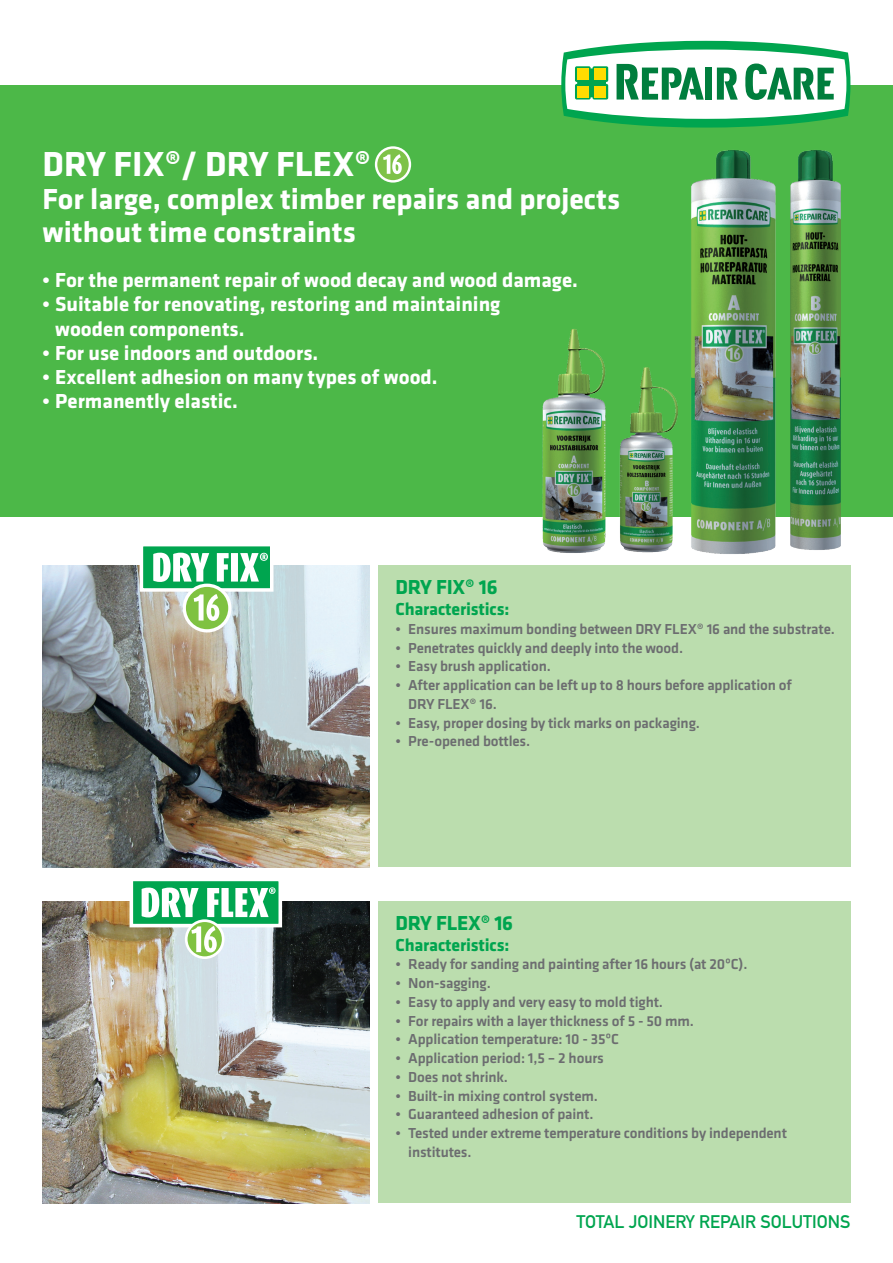
<style>
.page{position:relative;width:893px;height:1263px;background:#fff}
.page>*{position:absolute;margin:0;border:0;box-sizing:border-box;transform-origin:0 0}
.t1{font:700 36px "Klavika";color:#fff}
.t2{font:700 30px/33px "Klavika";color:#fff}
.t3{font:700 21px/24px "Klavika";color:#fff}
.t4{font:700 21px "Klavika";letter-spacing:-.01em;color:#00a54f}
.t5{font:700 18px "Klavika";letter-spacing:-.01em;color:#00a54f}
.t6{font:700 18px "DIN Alternate";color:#00a54f}
.t7{font:500 15px/18.8px "Klavika";letter-spacing:-.01em;color:#6c6d70}
</style>
<div class="page">
<div style="left:0;top:85px;width:893px;height:432px;background:#4cb848"></div>
<svg style="left:561px;top:41px;width:289px;height:87px"></svg>
<img style="left:691px;top:150px;width:83px;height:404px">
<img style="left:774px;top:150px;width:77px;height:418px">
<img style="left:542px;top:329px;width:64px;height:224px">
<img style="left:619px;top:367px;width:59px;height:186px">
<svg style="left:376px;top:148px;width:34px;height:33px"></svg>
<div style="left:375px;top:146px;width:36px;height:37px;border:2px solid #fff;border-radius:50%"></div>
<svg style="left:383px;top:154px;width:19px;height:20px"></svg>
<img style="left:43px;top:565px;width:327px;height:302px">
<div style="left:378px;top:565px;width:472px;height:302px;background:#bbddae"></div>
<div style="left:141px;top:545px;width:131px;height:45px;background:#00a54f"></div>
<div style="left:140px;top:543px;width:133px;height:49px;border:4px solid #fff"></div>
<svg style="left:153px;top:553px;width:56px;height:29px"></svg>
<svg style="left:217px;top:553px;width:51px;height:29px"></svg>
<svg style="left:184px;top:585px;width:46px;height:46px"></svg>
<div style="left:183px;top:584px;width:49px;height:48px;border:3px solid #fff;border-radius:50%"></div>
<svg style="left:194px;top:594px;width:25px;height:27px"></svg>
<img style="left:43px;top:901px;width:327px;height:302px">
<div style="left:378px;top:901px;width:472px;height:302px;background:#bbddae"></div>
<div style="left:131px;top:879px;width:149px;height:47px;background:#00a54f"></div>
<div style="left:130px;top:878px;width:152px;height:49px;border:4px solid #fff"></div>
<svg style="left:142px;top:887px;width:57px;height:30px"></svg>
<svg style="left:207px;top:887px;width:69px;height:30px"></svg>
<svg style="left:186px;top:921px;width:37px;height:37px"></svg>
<div style="left:185px;top:919px;width:40px;height:40px;border:3px solid #fff;border-radius:50%"></div>
<svg style="left:191px;top:926px;width:26px;height:26px"></svg>
<h1 class="t1" style="left:43px;top:144px;width:330px">DRY FIX®/ DRY FLEX®</h1>
<h2 class="t2" style="left:43px;top:183px;width:579px">For large, complex timber repairs and projects without time constraints</h2>
<h3 class="t3" style="left:43px;top:269px;width:537px">• For the permanent repair of wood decay and wood damage.</h3>
<h3 class="t3" style="left:55px;top:293px;width:447px;text-indent:-13px">• Suitable for renovating, restoring and maintaining wooden components.</h3>
<h3 class="t3" style="left:43px;top:341px;width:277px">• For use indoors and outdoors.</h3>
<h3 class="t3" style="left:43px;top:365px;width:397px">• Excellent adhesion on many types of wood.</h3>
<h3 class="t3" style="left:43px;top:389px;width:197px">• Permanently elastic.</h3>
<h3 class="t4" style="left:395px;top:576px;width:104px">DRY FIX® 16</h3>
<p class="t5" style="left:395px;top:599px;width:115px">Characteristics:</p>
<p class="t7" style="left:395px;top:620px;width:441px">• Ensures maximum bonding between DRY FLEX® 16 and the substrate.</p>
<p class="t7" style="left:395px;top:639px;width:289px">• Penetrates quickly and deeply into the wood.</p>
<p class="t7" style="left:395px;top:657px;width:157px">• Easy brush application.</p>
<p class="t7" style="left:408px;top:676px;width:385px;text-indent:-13px">• After application can be left up to 8 hours before application of<br>DRY FLEX® 16.</p>
<p class="t7" style="left:395px;top:714px;width:306px">• Easy, proper dosing by tick marks on packaging.</p>
<p class="t7" style="left:395px;top:732px;width:136px">• Pre-opened bottles.</p>
<h3 class="t4" style="left:395px;top:911px;width:119px">DRY FLEX® 16</h3>
<p class="t5" style="left:395px;top:935px;width:115px">Characteristics:</p>
<p class="t7" style="left:395px;top:955px;width:354px">• Ready for sanding and painting after 16 hours (at 20ºC).</p>
<p class="t7" style="left:395px;top:974px;width:97px">• Non-sagging.</p>
<p class="t7" style="left:395px;top:993px;width:269px">• Easy to apply and very easy to mold tight.</p>
<p class="t7" style="left:395px;top:1011px;width:300px">• For repairs with a layer thickness of 5 - 50 mm.</p>
<p class="t7" style="left:395px;top:1030px;width:225px">• Application temperature: 10 - 35ºC</p>
<p class="t7" style="left:395px;top:1049px;width:210px">• Application period: 1,5 – 2 hours</p>
<p class="t7" style="left:395px;top:1068px;width:114px">• Does not shrink.</p>
<p class="t7" style="left:395px;top:1086px;width:204px">• Built-in mixing control system.</p>
<p class="t7" style="left:395px;top:1105px;width:200px">• Guaranteed adhesion of paint.</p>
<p class="t7" style="left:408px;top:1124px;width:380px;text-indent:-13px">• Tested under extreme temperature conditions by independent institutes.</p>
<p class="t6" style="left:577px;top:1208px;width:275px">TOTAL JOINERY REPAIR SOLUTIONS</p>
</div>
